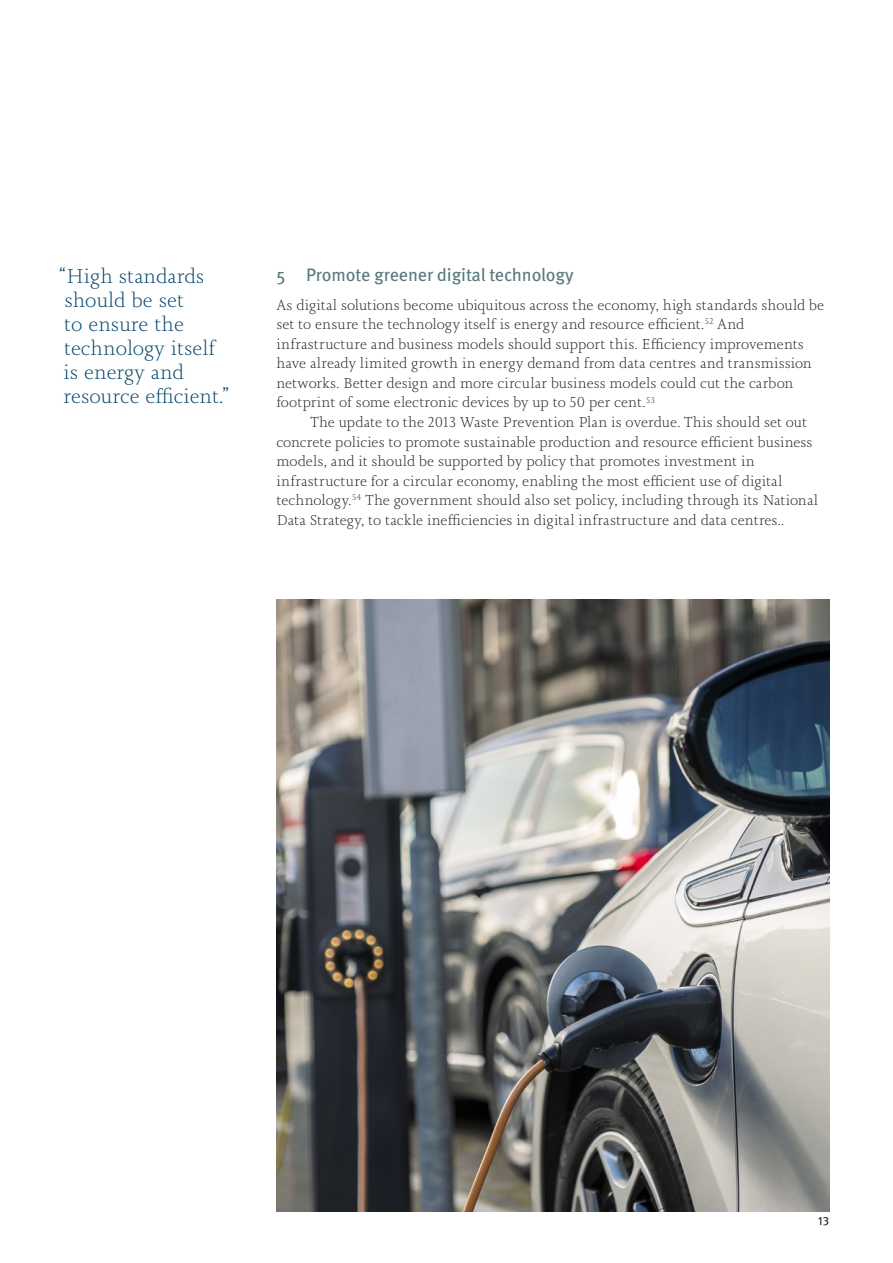
<style>
.page{position:relative;width:893px;height:1263px;background:#fff}
.page>*{position:absolute;margin:0;border:0;box-sizing:border-box;transform-origin:0 0}
.quotes{font:300 21px/24px "Joanna Nova";color:#00446a}
.Subheads_level_2{font:18px "Meta OT";letter-spacing:-.01em;color:#587a7b}
.text_indent{font:300 15px/19.5px "Joanna Nova";color:#231f20}
.text_no_indent{font:300 15px/19.5px "Joanna Nova";color:#231f20}
.t1{font:12px "Meta OT";color:#231f20}
</style>
<div class="page">
<img style="left:276px;top:600px;width:553px;height:612px">
<p class="quotes" style="left:59px;top:264px;width:171px">“High standards should be set<br>to ensure the technology itself is energy and resource efficient.”</p>
<p class="Subheads_level_2" style="left:276px;top:264px;width:299px">5 Promote greener digital technology</p>
<p class="text_no_indent" style="left:276px;top:295px;width:549px">As digital solutions become ubiquitous across the economy, high standards should be set to ensure the technology itself is energy and resource efficient.<sup>52</sup> And infrastructure and business models should support this. Efficiency improvements have already limited growth in energy demand from data centres and transmission networks. Better design and more circular business models could cut the carbon footprint of some electronic devices by up to 50 per cent.<sup>53</sup></p>
<p class="text_indent" style="left:276px;top:412px;width:543px;text-indent:34px">The update to the 2013 Waste Prevention Plan is overdue. This should set out concrete policies to promote sustainable production and resource efficient business models, and it should be supported by policy that promotes investment in infrastructure for a circular economy, enabling the most efficient use of digital technology.<sup>54</sup> The government should also set policy, including through its National Data Strategy, to tackle inefficiencies in digital infrastructure and data centres..</p>
<p class="t1" style="left:818px;top:1213px;width:13px">13</p>
</div>
